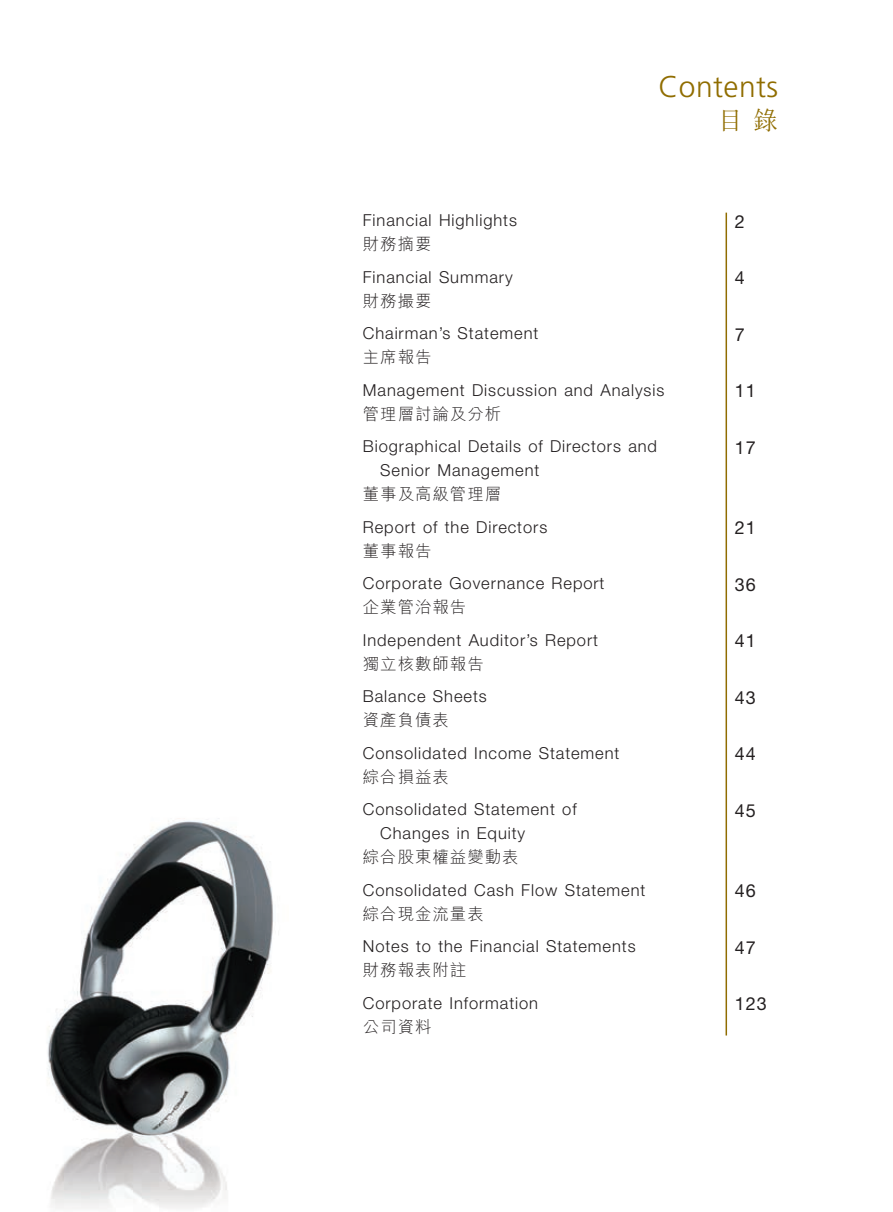
<style>
.page{position:relative;width:893px;height:1212px;background:#fff}
.page>*{position:absolute;margin:0;border:0;box-sizing:border-box;transform-origin:0 0}
.t1{font:300 30px "Frutiger LT Std";letter-spacing:.015em;color:#906d00}
.t2{font:300 25.5px "M Sung HK";color:#906d00}
.t3{font:18px "Helvetica Neue LT Std";letter-spacing:.055em;color:#231f20}
.t4{font:300 16.5px/24px "Helvetica Neue LT Std";letter-spacing:.055em;color:#231f20}
.t5{font:300 16.5px "M Hei HK";letter-spacing:.055em;color:#231f20}
.s1{font-family:"M Hei HK"}
</style>
<div class="page">
<img style="left:47px;top:818px;width:227px;height:391px">
<hr style="left:725px;top:213px;width:2px;height:822px;background:#906d00">
<p class="t1" style="left:658px;top:70px;width:121px">Contents</p>
<p class="t2" style="left:718px;top:103px;width:62px">目錄</p>
<p class="t4" style="left:363px;top:208px;width:156px">Financial Highlights<span class="s1">財務摘要</span></p>
<p class="t4" style="left:363px;top:265px;width:151px">Financial Summary<span class="s1">財務撮要</span></p>
<p class="t4" style="left:363px;top:321px;width:177px">Chairman’s Statement<span class="s1">主席報告</span></p>
<p class="t4" style="left:363px;top:378px;width:303px">Management Discussion and Analysis<span class="s1">管理層討論及分析</span></p>
<p class="t4" style="left:363px;top:434px;width:296px">Biographical Details of Directors and</p>
<p class="t4" style="left:380px;top:458px;width:161px">Senior Management</p>
<p class="t5" style="left:363px;top:483px;width:140px">董事及高級管理層</p>
<p class="t4" style="left:363px;top:515px;width:186px">Report of the Directors<span class="s1">董事報告</span></p>
<p class="t4" style="left:363px;top:571px;width:243px">Corporate Governance Report<span class="s1">企業管治報告</span></p>
<p class="t4" style="left:363px;top:628px;width:237px">Independent Auditor’s Report<span class="s1">獨立核數師報告</span></p>
<p class="t4" style="left:363px;top:684px;width:125px">Balance Sheets<span class="s1">資產負債表</span></p>
<p class="t4" style="left:363px;top:741px;width:258px">Consolidated Income Statement<span class="s1">綜合損益表</span></p>
<p class="t4" style="left:363px;top:797px;width:215px">Consolidated Statement of</p>
<p class="t4" style="left:380px;top:821px;width:146px">Changes in Equity</p>
<p class="t5" style="left:363px;top:846px;width:157px">綜合股東權益變動表</p>
<p class="t4" style="left:363px;top:878px;width:284px">Consolidated Cash Flow Statement<span class="s1">綜合現金流量表</span></p>
<p class="t4" style="left:363px;top:934px;width:274px">Notes to the Financial Statements<span class="s1">財務報表附註</span></p>
<p class="t4" style="left:363px;top:991px;width:177px">Corporate Information<span class="s1">公司資料</span></p>
<p class="t3" style="left:735px;top:210px;width:12px">2</p>
<p class="t3" style="left:735px;top:267px;width:12px">4</p>
<p class="t3" style="left:735px;top:323px;width:12px">7</p>
<p class="t3" style="left:735px;top:380px;width:23px">11</p>
<p class="t3" style="left:735px;top:436px;width:23px">17</p>
<p class="t3" style="left:735px;top:517px;width:23px">21</p>
<p class="t3" style="left:735px;top:573px;width:23px">36</p>
<p class="t3" style="left:735px;top:630px;width:23px">41</p>
<p class="t3" style="left:735px;top:686px;width:23px">43</p>
<p class="t3" style="left:735px;top:743px;width:23px">44</p>
<p class="t3" style="left:735px;top:799px;width:23px">45</p>
<p class="t3" style="left:735px;top:880px;width:23px">46</p>
<p class="t3" style="left:735px;top:936px;width:23px">47</p>
<p class="t3" style="left:735px;top:993px;width:34px">123</p>
</div>
